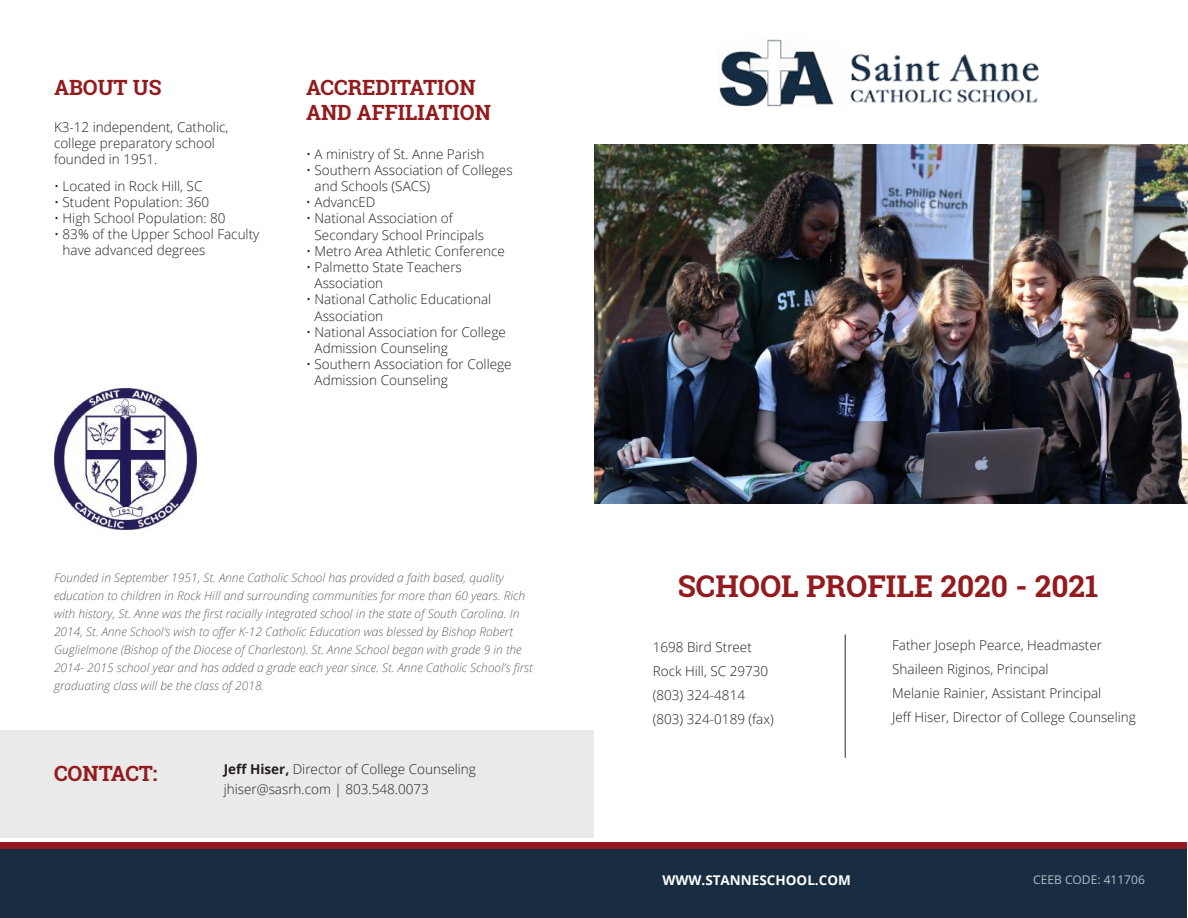
<style>
.page{position:relative;width:1188px;height:918px;background:#fff}
.page>*{position:absolute;margin:0;border:0;box-sizing:border-box;transform-origin:0 0}
.t1{font:700 30px "Roboto Slab";color:#931a1d}
.t2{font:700 21px/25.2px "Roboto Slab";color:#931a1d}
.t3{font:300 13.5px/16.2px "Open Sans";color:#241f1f}
.t4{font:700 13.5px "Open Sans";color:#fff}
.t5{font:italic 300 12px/18px "Open Sans";color:#656365}
.t6{font:12px "Open Sans";color:#fff}
.s1{font-weight:700}
</style>
<div class="page">
<div style="left:595px;top:849px;width:592px;height:69px;background:#182d42"></div>
<div style="left:0;top:849px;width:603px;height:69px;background:#182d42"></div>
<img style="left:594px;top:145px;width:594px;height:359px">
<div style="left:595px;top:842px;width:592px;height:7px;background:#931a1d"></div>
<div style="left:0;top:842px;width:603px;height:7px;background:#931a1d"></div>
<img style="left:719px;top:39px;width:320px;height:68px">
<hr style="left:845px;top:634px;width:1px;height:124px;background:#182d42">
<div style="left:0;top:730px;width:594px;height:108px;background:#ebeaea"></div>
<img style="left:55px;top:388px;width:141px;height:142px">
<h2 class="t2" style="left:54px;top:74px;width:109px">ABOUT US</h2>
<h2 class="t2" style="left:306px;top:74px;width:186px">ACCREDITATION<br>AND AFFILIATION</h2>
<p class="t3" style="left:54px;top:118px;width:176px">K3-12 independent, Catholic, college preparatory school founded in 1951.</p>
<p class="t3" style="left:54px;top:177px;width:150px">• Located in Rock Hill, SC</p>
<p class="t3" style="left:54px;top:194px;width:157px">• Student Population: 360</p>
<p class="t3" style="left:54px;top:210px;width:173px">• High School Population: 80</p>
<p class="t3" style="left:63px;top:226px;width:198px;text-indent:-9px">• 83% of the Upper School Faculty have advanced degrees</p>
<p class="t3" style="left:306px;top:145px;width:180px">• A ministry of St. Anne Parish</p>
<p class="t3" style="left:315px;top:161px;width:200px;text-indent:-9px">• Southern Association of Colleges and Schools (SACS)</p>
<p class="t3" style="left:306px;top:194px;width:71px">• AdvancED</p>
<p class="t3" style="left:315px;top:210px;width:171px;text-indent:-9px">• National Association of<br>Secondary School Principals</p>
<p class="t3" style="left:306px;top:242px;width:200px">• Metro Area Athletic Conference</p>
<p class="t3" style="left:315px;top:259px;width:149px;text-indent:-9px">• Palmetto State Teachers<br>Association</p>
<p class="t3" style="left:315px;top:291px;width:178px;text-indent:-9px">• National Catholic Educational<br>Association</p>
<p class="t3" style="left:315px;top:323px;width:193px;text-indent:-9px">• National Association for College<br>Admission Counseling</p>
<p class="t3" style="left:315px;top:356px;width:199px;text-indent:-9px">• Southern Association for College<br>Admission Counseling</p>
<p class="t5" style="left:54px;top:568px;width:480px">Founded in September 1951, St. Anne Catholic School has provided a faith based, quality education to children in Rock Hill and surrounding communities for more than 60 years. Rich with history, St. Anne was the first racially integrated school in the state of South Carolina. In 2014, St. Anne School’s wish to offer K-12 Catholic Education was blessed by Bishop Robert Guglielmone (Bishop of the Diocese of Charleston). St. Anne School began with grade 9 in the 2014- 2015 school year and has added a grade each year since. St. Anne Catholic School’s first graduating class will be the class of 2018.</p>
<h2 class="t2" style="left:54px;top:760px;width:105px">CONTACT:</h2>
<p class="t3" style="left:224px;top:759px;width:254px;line-height:19.5px"><span class="s1">Jeff Hiser,</span> Director of College Counseling jhiser@sasrh.com | 803.548.0073</p>
<h1 class="t1" style="left:678px;top:565px;width:422px">SCHOOL PROFILE 2020 - 2021</h1>
<p class="t3" style="left:653px;top:634px;width:123px;line-height:24px">1698 Bird Street<br>Rock Hill, SC 29730 (803) 324-4814 (803) 324-0189 (fax)</p>
<p class="t3" style="left:892px;top:633px;width:245px;line-height:24px">Father Joseph Pearce, Headmaster Shaileen Riginos, Principal<br>Melanie Rainier, Assistant Principal<br>Jeff Hiser, Director of College Counseling</p>
<p class="t4" style="left:662px;top:870px;width:190px">WWW.STANNESCHOOL.COM</p>
<p class="t6" style="left:1033px;top:871px;width:113px">CEEB CODE: 411706</p>
</div>
